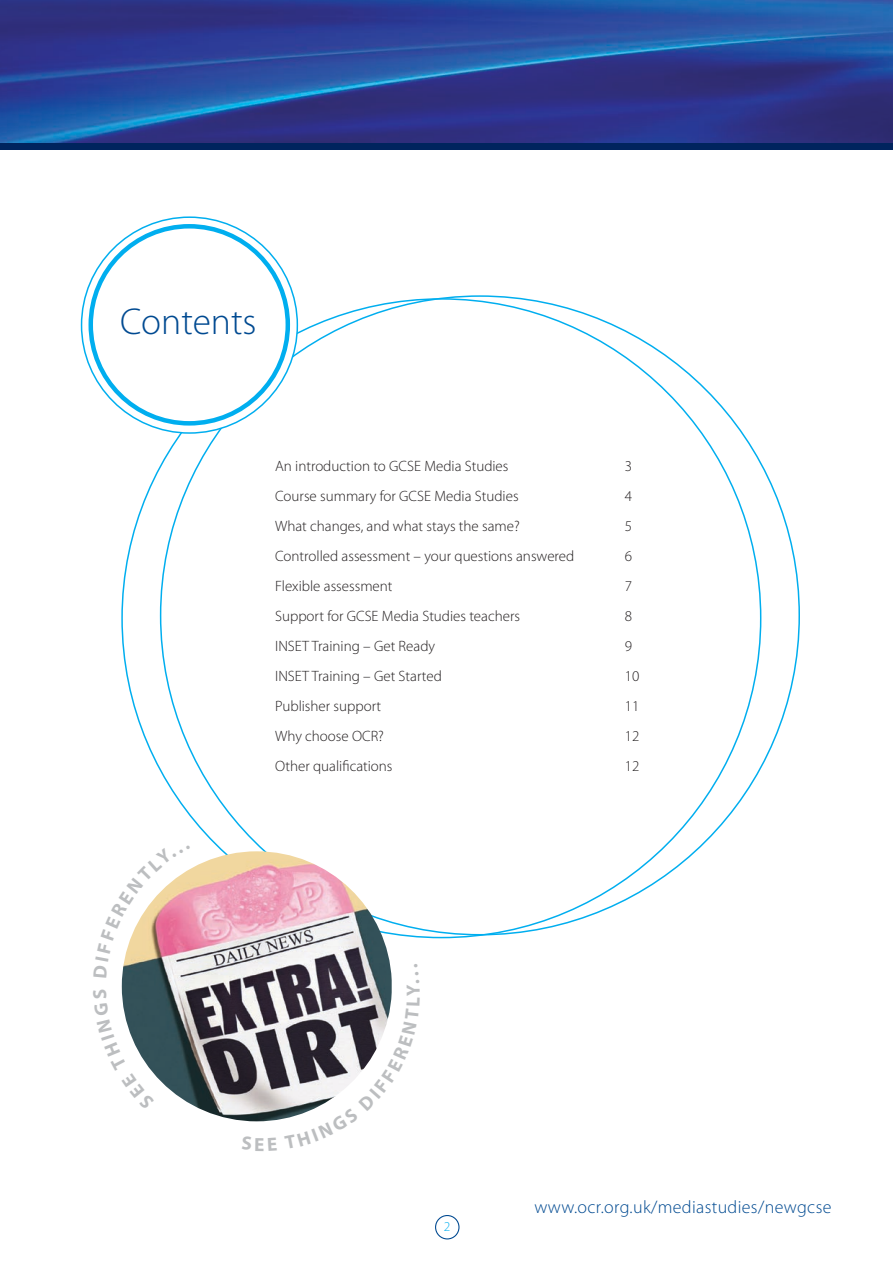
<style>
.page{position:relative;width:893px;height:1263px;background:#fff}
.page>*{position:absolute;margin:0;border:0;box-sizing:border-box;transform-origin:0 0}
.t1{font:300 37.5px "Myriad Pro";color:#004a91}
.t2{font:300 18px "Myriad Pro";letter-spacing:.02em;color:#004a91}
.t3{font:300 15px "Myriad Pro";color:#231f20}
.t4{font:300 13.5px "Myriad Pro";color:#00aeef}
</style>
<div class="page">
<img style="left:0;top:0;width:893px;height:143px">
<div style="left:0;top:143px;width:893px;height:6px;background:#00245e"></div>
<div style="left:88px;top:224px;width:202px;height:202px;border:4px solid #00aeef;border-radius:50%"></div>
<div style="left:435px;top:1215px;width:24px;height:24px;border:1px solid #004a91;border-radius:50%"></div>
<img style="left:122px;top:851px;width:270px;height:270px;border-radius:133px">
<svg style="left:284px;top:964px;width:108px;height:155px"></svg>
<svg style="left:121px;top:989px;width:33px;height:85px"></svg>
<svg style="left:122px;top:868px;width:69px;height:110px"></svg>
<h1 class="t1" style="left:120px;top:301px;width:138px">Contents</h1>
<p class="t3" style="left:275px;top:457px;width:235px">An introduction to GCSE Media Studies</p>
<p class="t3" style="left:625px;top:457px;width:9px">3</p>
<p class="t3" style="left:275px;top:487px;width:245px">Course summary for GCSE Media Studies</p>
<p class="t3" style="left:625px;top:487px;width:9px">4</p>
<p class="t3" style="left:275px;top:517px;width:246px">What changes, and what stays the same?</p>
<p class="t3" style="left:625px;top:517px;width:9px">5</p>
<p class="t3" style="left:275px;top:547px;width:301px">Controlled assessment – your questions answered</p>
<p class="t3" style="left:625px;top:547px;width:9px">6</p>
<p class="t3" style="left:275px;top:577px;width:119px">Flexible assessment</p>
<p class="t3" style="left:625px;top:577px;width:9px">7</p>
<p class="t3" style="left:275px;top:607px;width:246px">Support for GCSE Media Studies teachers</p>
<p class="t3" style="left:625px;top:607px;width:9px">8</p>
<p class="t3" style="left:275px;top:637px;width:161px">INSET Training – Get Ready</p>
<p class="t3" style="left:625px;top:637px;width:9px">9</p>
<p class="t3" style="left:275px;top:667px;width:168px">INSET Training – Get Started</p>
<p class="t3" style="left:625px;top:667px;width:16px">10</p>
<p class="t3" style="left:275px;top:697px;width:107px">Publisher support</p>
<p class="t3" style="left:625px;top:697px;width:16px">11</p>
<p class="t3" style="left:275px;top:727px;width:110px">Why choose OCR?</p>
<p class="t3" style="left:625px;top:727px;width:16px">12</p>
<p class="t3" style="left:275px;top:757px;width:119px">Other qualifications</p>
<p class="t3" style="left:625px;top:757px;width:16px">12</p>
<p class="t4" style="left:444px;top:1219px;width:8px">2</p>
<p class="t2" style="left:534px;top:1197px;width:299px">www.ocr.org.uk/mediastudies/newgcse</p>
</div>
